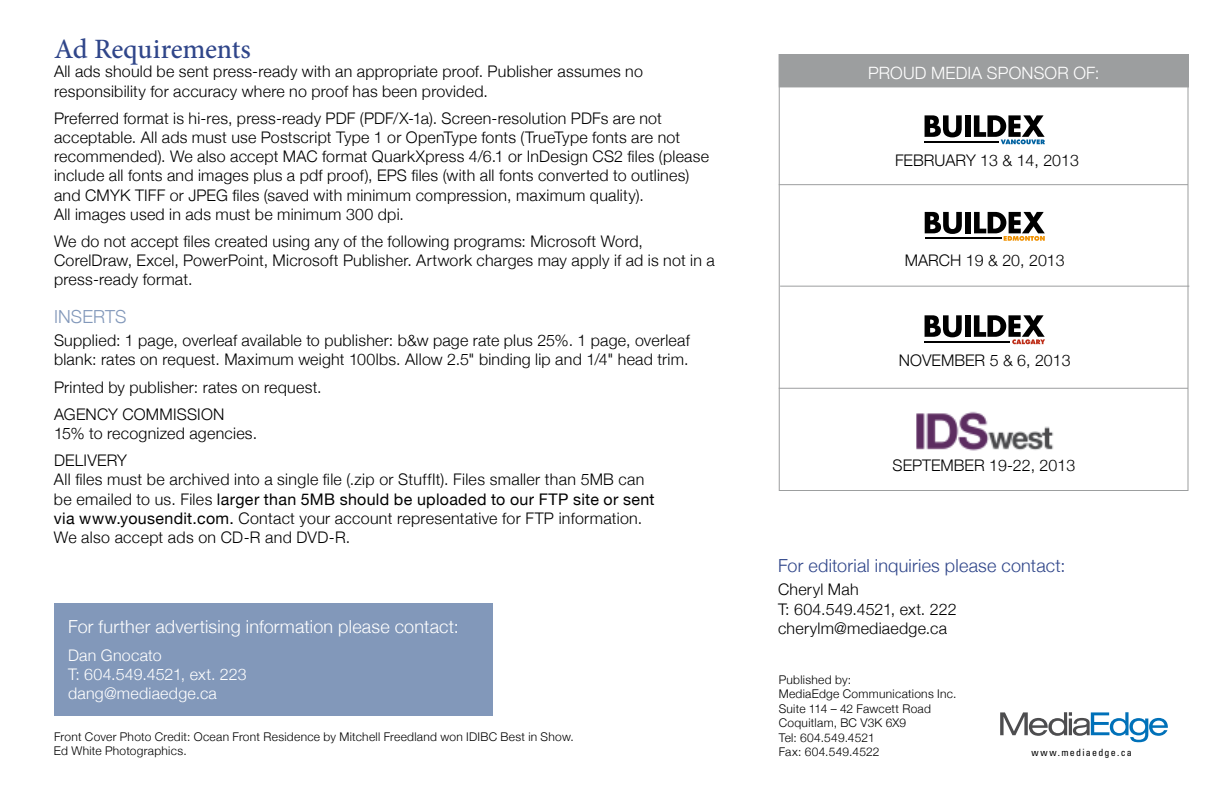
<style>
.page{position:relative;width:1224px;height:792px;background:#fff}
.page>*{position:absolute;margin:0;border:0;box-sizing:border-box;transform-origin:0 0}
.t1{font:500 28px "Minion Pro";letter-spacing:-.01em;color:#30468a}
.t2{font:300 18px "Helvetica Neue";letter-spacing:.01em;color:#fff}
.t3{font:300 18px "Helvetica Neue";letter-spacing:.01em;color:#30468a}
.t4{font:300 18px "Helvetica Neue";letter-spacing:.005em;color:#8298ba}
.t5{font:300 17px "Helvetica Neue";letter-spacing:.01em;color:#fff}
.t6{font:300 16px/19.2px "Helvetica Neue";letter-spacing:.015em;color:#000}
.t7{font:300 16px/19.2px "Helvetica Neue";letter-spacing:.01em;color:#fff}
.t8{font:300 12px/14.4px "Helvetica Neue";letter-spacing:.015em;color:#000}
.t9{font:condensed 10px "Univers";letter-spacing:.125em;color:#000}
.s1{font-weight:400}
</style>
<div class="page">
<div style="left:779px;top:54px;width:409px;height:33px;background:#9c9e9f"></div>
<hr style="left:779px;top:54px;width:410px;height:1px;background:#9c9e9f">
<hr style="left:1188px;top:55px;width:1px;height:31px;background:#9c9e9f">
<hr style="left:779px;top:86px;width:410px;height:1px;background:#9c9e9f">
<div style="left:54px;top:604px;width:438px;height:112px;background:#8298ba"></div>
<svg style="left:925px;top:115px;width:37px;height:22px"></svg>
<div style="left:965px;top:115px;width:6px;height:22px;background:#000"></div>
<hr style="left:925px;top:141px;width:74px;height:2px;background:#000">
<svg style="left:974px;top:115px;width:71px;height:29px"></svg>
<svg style="left:925px;top:212px;width:37px;height:22px"></svg>
<div style="left:965px;top:212px;width:6px;height:21px;background:#000"></div>
<hr style="left:925px;top:237px;width:76px;height:2px;background:#000">
<svg style="left:974px;top:212px;width:71px;height:29px"></svg>
<svg style="left:925px;top:315px;width:37px;height:22px"></svg>
<div style="left:965px;top:315px;width:6px;height:22px;background:#000"></div>
<hr style="left:925px;top:341px;width:85px;height:2px;background:#000">
<svg style="left:974px;top:315px;width:71px;height:29px"></svg>
<img style="left:916px;top:411px;width:137px;height:40px">
<hr style="left:779px;top:184px;width:409px;height:1px;background:#9c9e9f">
<hr style="left:780px;top:286px;width:409px;height:1px;background:#9c9e9f">
<hr style="left:779px;top:388px;width:409px;height:1px;background:#9c9e9f">
<svg style="left:1000px;top:712px;width:168px;height:30px"></svg>
<h1 class="t1" style="left:54px;top:30px;width:199px">Ad Requirements</h1>
<p class="t6" style="left:54px;top:62px;width:590px">All ads should be sent press-ready with an appropriate proof. Publisher assumes no responsibility for accuracy where no proof has been provided.</p>
<p class="t6" style="left:54px;top:108px;width:657px">Preferred format is hi-res, press-ready PDF (PDF/X-1a). Screen-resolution PDFs are not acceptable. All ads must use Postscript Type 1 or OpenType fonts (TrueType fonts are not recommended). We also accept MAC format QuarkXpress 4/6.1 or InDesign CS2 files (please include all fonts and images plus a pdf proof), EPS files (with all fonts converted to outlines) and CMYK TI FF or JPEG files (saved with minimum compression, maximum quality).<br>All images used in ads must be minimum 300 dpi.</p>
<p class="t6" style="left:54px;top:231px;width:662px">We do not accept files created using any of the following programs: Microsoft Word,<br>CorelDraw, Excel, PowerPoint, Microsoft Publisher. Artwork charges may apply if ad is not in a press-ready format.</p>
<p class="t4" style="left:54px;top:305px;width:71px">Inserts</p>
<p class="t6" style="left:54px;top:330px;width:637px">Supplied: 1 page, overleaf available to publisher: b&amp;w page rate plus 25%. 1 page, overleaf blank: rates on request. Maximum weight 100lbs. Allow 2.5" binding lip and 1/4" head trim.</p>
<p class="t6" style="left:54px;top:373px;width:269px;line-height:27.2px">Printed by publisher: rates on request.<br>Agency Comm ission</p>
<p class="t6" style="left:54px;top:419px;width:205px;line-height:27.2px">15% to recognized agencies.<br>Delivery</p>
<p class="t6" style="left:54px;top:470px;width:602px">All files must be archived into a single file (.zip or StuffIt). Files smaller than 5MB can be emailed to us. Files <span class="s1">larger than 5MB should be uploaded to our FTP site or sent via www.yousendit.com.</span> Contact your account representative for FTP information.<br>We also accept ads on CD -R and DVD-R.</p>
<p class="t2" style="left:68px;top:615px;width:392px">For further advertising information please contact:</p>
<p class="t7" style="left:68px;top:645px;width:180px">Dan Gnocato<br>T: 604.549.4521, ext. 223 dang@mediaedge.ca</p>
<p class="t8" style="left:54px;top:729px;width:521px">Front Cover Photo Credit: Ocean Front Residence by Mitchell Freedland won IDI BC Best in Show.<br>Ed White Photographics.</p>
<p class="t5" style="left:868px;top:62px;width:24px">PROUD</p>
<p class="t5" style="left:931px;top:62px;width:25px">MEDIA</p>
<p class="t5" style="left:987px;top:62px;width:114px">SPONSOR OF:</p>
<p class="t6" style="left:895px;top:150px;width:185px">February 13 &amp; 14, 2013</p>
<p class="t6" style="left:905px;top:250px;width:161px">March 19 &amp; 20, 2013</p>
<p class="t6" style="left:899px;top:351px;width:173px">November 5 &amp; 6, 2013</p>
<p class="t6" style="left:893px;top:455px;width:184px">September 19-22, 2013</p>
<p class="t3" style="left:778px;top:555px;width:289px">For editorial inquiries please contact:</p>
<p class="t6" style="left:778px;top:580px;width:180px">Cheryl Mah<br>T: 604.549.4521, ext. 222 cherylm@mediaedge.ca</p>
<p class="t8" style="left:779px;top:672px;width:179px">Published by:<br>MediaEdge Communications Inc.<br>Suite 114 – 42 Fawcett Road<br>Coquitlam, BC V3K 6X9<br>Tel: 604.549.4521<br>Fax: 604.549.4522</p>
<p class="t9" style="left:1031px;top:746px;width:102px">www.mediaedge.ca</p>
</div>
